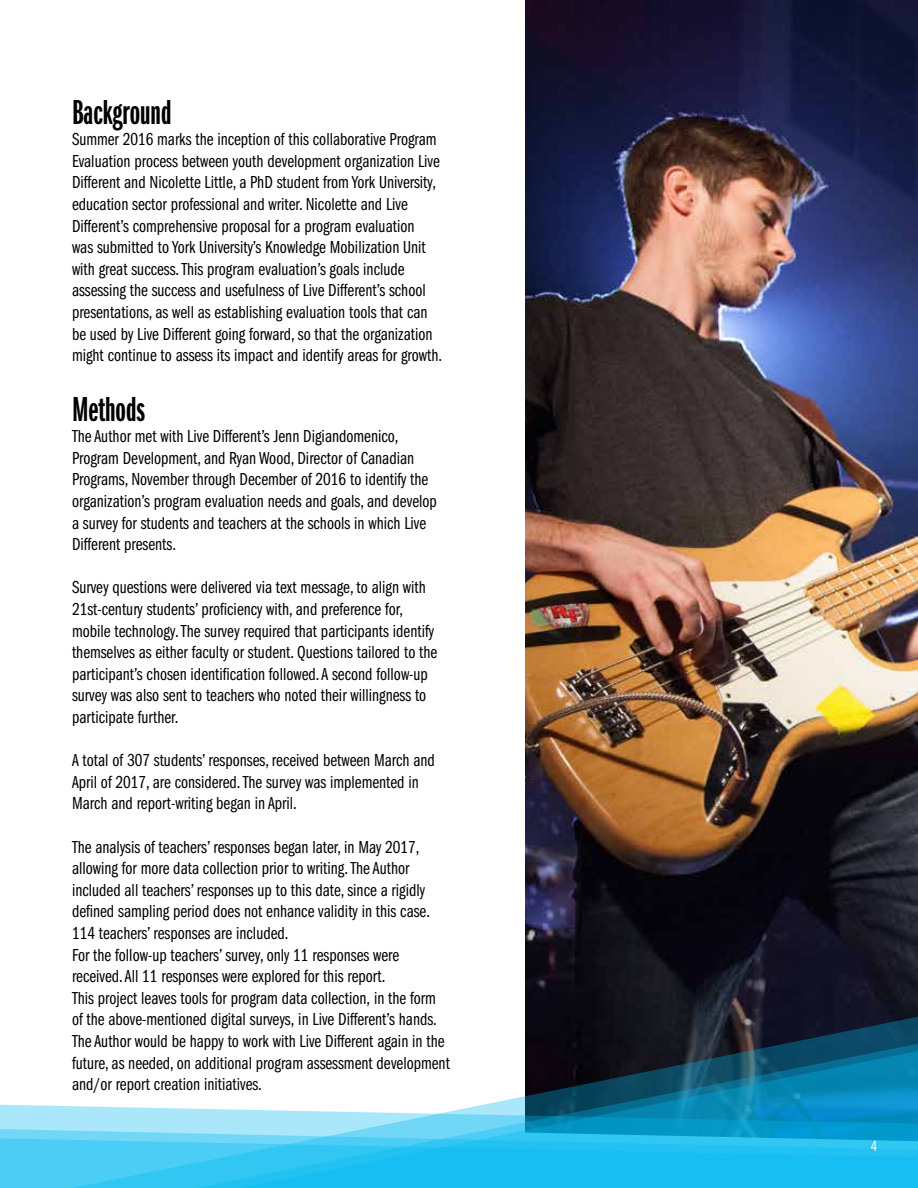
<style>
.page{position:relative;width:918px;height:1188px;background:#fff}
.page>*{position:absolute;margin:0;border:0;box-sizing:border-box;transform-origin:0 0}
.t1{font:36px "ITC Franklin Gothic Std Dm X Cp";color:#000}
.t2{font:18px/21.6px "ITC Franklin Gothic Std Bk Cp";color:#000}
.t3{font:15px "ITC Franklin Gothic Std Bk Cp";color:#fff}
</style>
<div class="page">
<img style="left:525px;top:0;width:393px;height:979px">
<svg style="left:525px;top:979px;width:393px;height:25px;background:#141421"></svg>
<svg style="left:497px;top:1004px;width:421px;height:98px;background:#1f465a"></svg>
<svg style="left:0;top:1102px;width:918px;height:24px"></svg>
<svg style="left:0;top:1126px;width:918px;height:62px;background:#31c3f0"></svg>
<h1 class="t1" style="left:72px;top:92px;width:101px">Background</h1>
<p class="t2" style="left:72px;top:129px;width:372px">Summer 2016 marks the inception of this collaborative Program Evaluation process between youth development organization Live Different and Nicolette Little, a PhD student from York University, education sector professional and writer. Nicolette and Live Different’s comprehensive proposal for a program evaluation<br>was submitted to York University’s Knowledge Mobilization Unit with great success. This program evaluation’s goals include assessing the success and usefulness of Live Different’s school presentations, as well as establishing evaluation tools that can be used by Live Different going forward, so that the organization might continue to assess its impact and identify areas for growth.</p>
<h1 class="t1" style="left:72px;top:389px;width:75px">Methods</h1>
<p class="t2" style="left:72px;top:426px;width:367px">The Author met with Live Different’s Jenn Digiandomenico, Program Development, and Ryan Wood, Director of Canadian Programs, November through December of 2016 to identify the organization’s program evaluation needs and goals, and develop a survey for students and teachers at the schools in which Live Different presents.</p>
<p class="t2" style="left:72px;top:577px;width:367px">Survey questions were delivered via text message, to align with 21st-century students’ proficiency with, and preference for, mobile technology. The survey required that participants identify themselves as either faculty or student. Questions tailored to the participant’s chosen identification followed. A second follow-up survey was also sent to teachers who noted their willingness to participate further.</p>
<p class="t2" style="left:72px;top:750px;width:364px">A total of 307 students’ responses, received between March and<br>April of 2017, are considered. The survey was implemented in<br>March and report-writing began in April.</p>
<p class="t2" style="left:72px;top:836px;width:380px">The analysis of teachers’ responses began later, in May 2017, allowing for more data collection prior to writing. The Author included all teachers’ responses up to this date, since a rigidly defined sampling period does not enhance validity in this case.<br>114 teachers’ responses are included.<br>For the follow-up teachers’ survey, only 11 responses were received. All 11 responses were explored for this report.<br>This project leaves tools for program data collection, in the form of the above-mentioned digital surveys, in Live Different’s hands.<br>The Author would be happy to work with Live Different again in the future, as needed, on additional program assessment development and/or report creation initiatives.</p>
<p class="t3" style="left:871px;top:1138px;width:8px">4</p>
</div>
